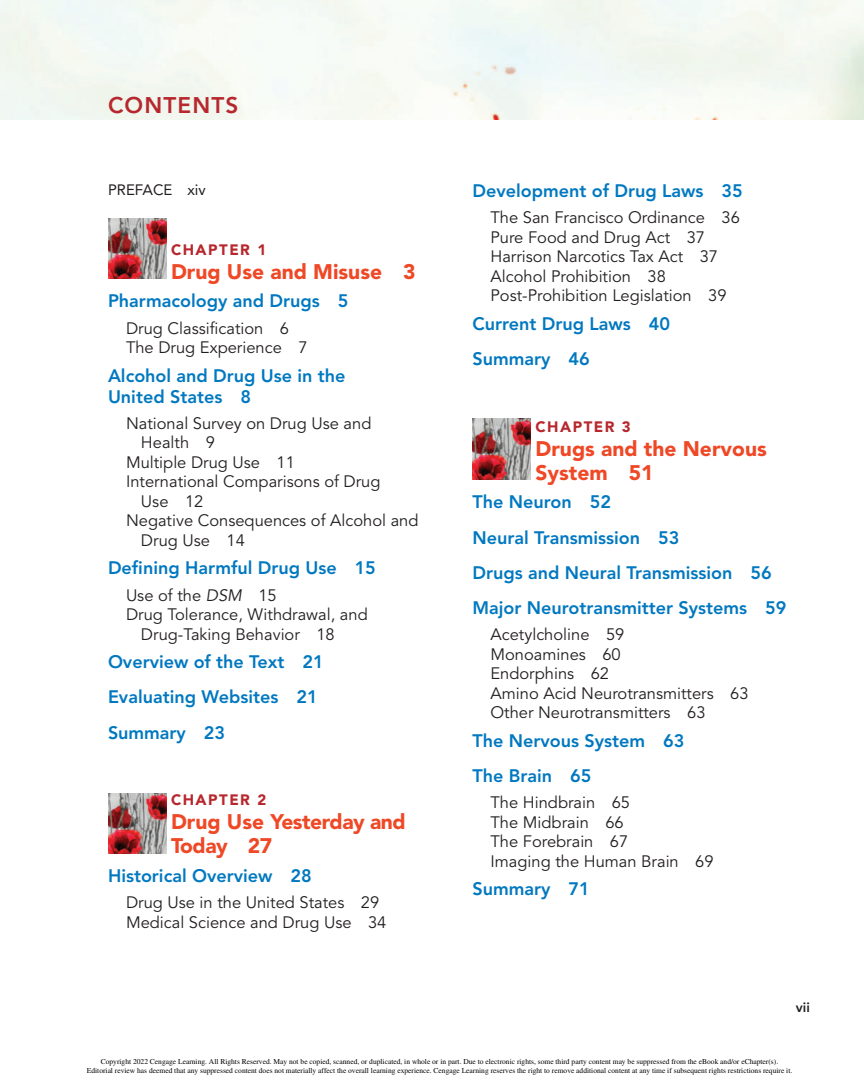
<style>
.page{position:relative;width:864px;height:1080px;background:#fff}
.page>*{position:absolute;margin:0;border:0;box-sizing:border-box;transform-origin:0 0}
.t1{font:800 22.5px "Avenir LT Std";color:#b6282e}
.t2{font:900 21px/24px "Avenir LT Std";color:#ef4826}
.t3{font:900 21px/24px "Avenir LT Std";letter-spacing:-.02em;color:#ef4826}
.t4{font:800 18px/35.2px "Avenir LT Std";color:#0078c0}
.t5{font:16.5px/19.5px "Avenir LT Std";color:#231f20}
.t6{font:900 15px "Avenir LT Std";letter-spacing:.1em;color:#b6282e}
.t7{font:15px "Avenir LT Std";color:#231f20}
.t8{font:800 13.5px "Avenir LT Std";color:#231f20}
.t9{font:7.5px/9.6px "Times";color:#000;text-align:center}
.s1{font-style:italic}
</style>
<div class="page">
<div style="left:0;top:0;width:864px;height:119px;background:#f3f9f4"></div>
<img style="left:108px;top:218px;width:58px;height:61px">
<img style="left:108px;top:793px;width:58px;height:61px">
<img style="left:472px;top:419px;width:59px;height:60px">
<p class="t1" style="left:108px;top:92px;width:118px">contents</p>
<p class="t7" style="left:108px;top:181px;width:99px">PREFACE XIV</p>
<p class="t6" style="left:171px;top:241px;width:97px">CHAPTER 1</p>
<p class="t2" style="left:171px;top:260px;width:246px">Drug Use and Misuse 3</p>
<p class="t4" style="left:108px;top:284px;width:242px">Pharmacology and Drugs 5</p>
<p class="t5" style="left:126px;top:319px;width:183px">drug classification 6 the drug experience 7</p>
<p class="t4" style="left:108px;top:365px;width:239px;line-height:21px">Alcohol and Drug Use in the<br>United States 8</p>
<p class="t5" style="left:126px;top:414px;width:247px">national survey on drug Use and</p>
<p class="t5" style="left:141px;top:433px;width:75px">health 9</p>
<p class="t5" style="left:126px;top:453px;width:170px">Multiple drug Use 11</p>
<p class="t5" style="left:126px;top:472px;width:256px">International comparisons of drug</p>
<p class="t5" style="left:141px;top:492px;width:64px">Use 12</p>
<p class="t5" style="left:126px;top:511px;width:294px">negative consequences of alcohol and</p>
<p class="t5" style="left:141px;top:531px;width:105px">drug Use 14</p>
<p class="t4" style="left:108px;top:551px;width:269px">Defining Harmful Drug Use 15</p>
<p class="t5" style="left:126px;top:586px;width:152px">Use of the <span class="s1">DSM</span> 15</p>
<p class="t5" style="left:126px;top:605px;width:243px">drug tolerance, Withdrawal, and</p>
<p class="t5" style="left:141px;top:625px;width:195px">drug-taking Behavior 18</p>
<p class="t4" style="left:108px;top:644px;width:217px">Overview of the Text 21<br>Evaluating Websites 21<br>Summary 23</p>
<p class="t6" style="left:171px;top:791px;width:97px">CHAPTER 2</p>
<p class="t3" style="left:171px;top:810px;width:236px">Drug Use Yesterday and<br>Today 27</p>
<p class="t4" style="left:108px;top:858px;width:205px">Historical Overview 28</p>
<p class="t5" style="left:126px;top:893px;width:262px">drug Use in the United states 29<br>Medical science and drug Use 34</p>
<p class="t4" style="left:472px;top:173px;width:272px">Development of Drug Laws 35</p>
<p class="t5" style="left:490px;top:208px;width:251px">the san francisco ordinance 36<br>Pure food and drug act 37 harrison narcotics tax act 37 alcohol Prohibition 38<br>Post-Prohibition legislation 39</p>
<p class="t4" style="left:472px;top:306px;width:199px">Current Drug Laws 40<br>Summary 46</p>
<p class="t6" style="left:536px;top:418px;width:97px">CHAPTER 3</p>
<p class="t2" style="left:536px;top:437px;width:233px">Drugs and the Nervous<br>System 51</p>
<p class="t4" style="left:472px;top:485px;width:315px">The neuron 52<br>neural Transmission 53<br>Drugs and neural Transmission 56<br>Major neurotransmitter Systems 59</p>
<p class="t5" style="left:490px;top:625px;width:260px">acetylcholine 59<br>Monoamines 60<br>endorphins 62<br>amino acid neurotransmitters 63 other neurotransmitters 63</p>
<p class="t4" style="left:472px;top:723px;width:213px">The nervous System 63<br>The Brain 65</p>
<p class="t5" style="left:490px;top:793px;width:225px">the hindbrain 65<br>the Midbrain 66<br>the forebrain 67<br>Imaging the human Brain 69</p>
<p class="t4" style="left:472px;top:872px;width:119px">Summary 71</p>
<p class="t8" style="left:796px;top:1000px;width:16px">vii</p>
<p class="t9" style="left:87px;top:1056px;width:707px">Copyright 2022 Cengage Learning. All Rights Reserved. May not be copied, scanned, or duplicated, in whole or in part. Due to electronic rights, some third party content may be suppressed from the eBook and/or eChapter(s).<br>Editorial review has deemed that any suppressed content does not materially affect the overall learning experience. Cengage Learning reserves the right to remove additional content at any time if subsequent rights restrictions require it.</p>
</div>
